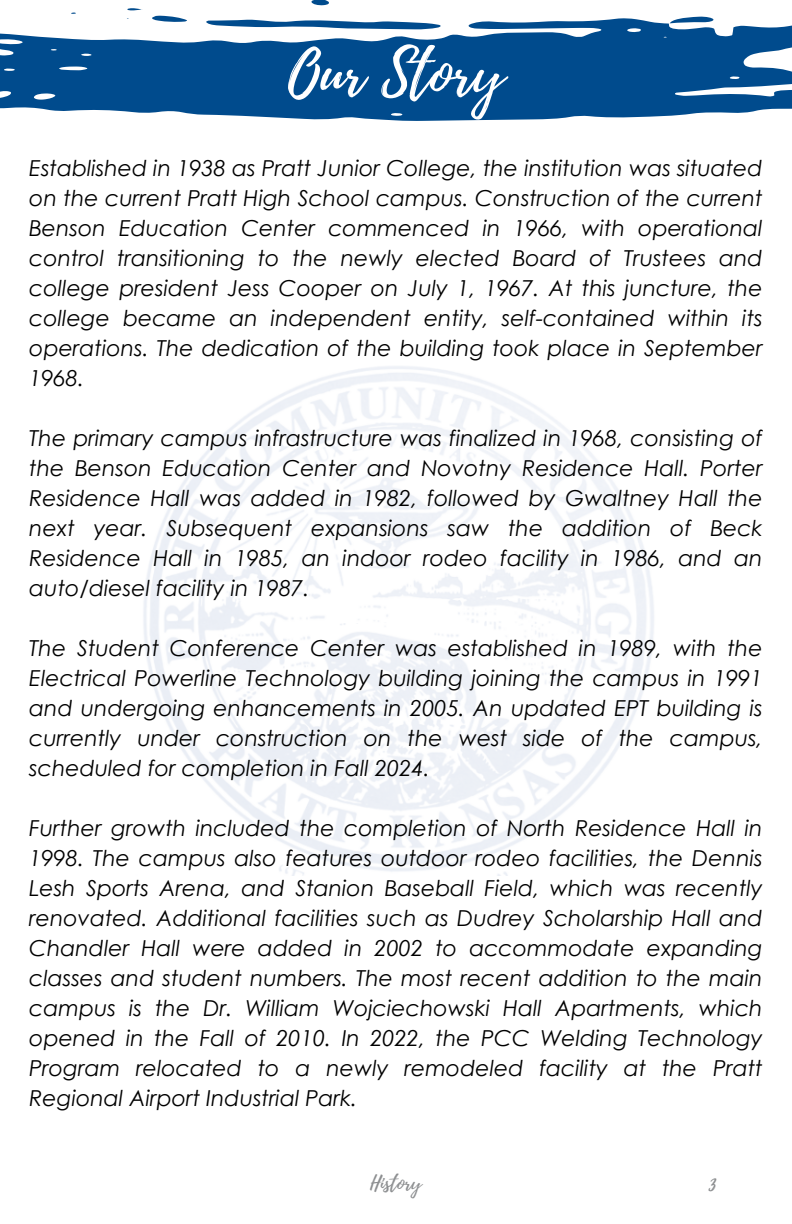
<style>
.page{position:relative;width:792px;height:1224px;background:#fff}
.page>*{position:absolute;margin:0;border:0;box-sizing:border-box;transform-origin:0 0}
.t1{font:60px "Playlist Script";color:#fff}
.t2{font:italic 22px/30px "Century Gothic";color:#000;text-align:justify}
.t3{font:20px "Playlist Script";color:#8c8e90}
</style>
<div class="page">
<svg style="left:0;top:15px;width:792px;height:106px;fill:#004b8d"></svg>
<svg style="left:206px;top:20px;width:236px;height:9px"></svg>
<svg style="left:669px;top:16px;width:45px;height:8px"></svg>
<svg style="left:152px;top:16px;width:36px;height:6px"></svg>
<svg style="left:311px;top:0;width:18px;height:6px"></svg>
<svg style="left:127px;top:8px;width:16px;height:3px"></svg>
<p class="t1" style="left:288px;top:30px;width:217px">Our Story</p>
<h1 class="t2" style="left:29px;top:152px;width:735px">Established in 1938 as Pratt Junior College, the institution was situated on the current Pratt High School campus. Construction of the current Benson Education Center commenced in 1966, with operational control transitioning to the newly elected Board of Trustees and college president Jess Cooper on July 1, 1967. At this juncture, the college became an independent entity, self-contained within its operations. The dedication of the building took place in September 1968.</h1>
<p class="t2" style="left:29px;top:422px;width:735px">The primary campus infrastructure was finalized in 1968, consisting of the Benson Education Center and Novotny Residence Hall. Porter Residence Hall was added in 1982, followed by Gwaltney Hall the next year. Subsequent expansions saw the addition of Beck Residence Hall in 1985, an indoor rodeo facility in 1986, and an auto/diesel facility in 1987.</p>
<p class="t2" style="left:29px;top:632px;width:735px">The Student Conference Center was established in 1989, with the Electrical Powerline Technology building joining the campus in 1991 and undergoing enhancements in 2005. An updated EPT building is currently under construction on the west side of the campus, scheduled for completion in Fall 2024.</p>
<p class="t2" style="left:29px;top:812px;width:735px">Further growth included the completion of North Residence Hall in 1998. The campus also features outdoor rodeo facilities, the Dennis Lesh Sports Arena, and Stanion Baseball Field, which was recently renovated. Additional facilities such as Dudrey Scholarship Hall and Chandler Hall were added in 2002 to accommodate expanding classes and student numbers. The most recent addition to the main campus is the Dr. William Wojciechowski Hall Apartments, which opened in the Fall of 2010. In 2022, the PCC Welding Technology Program relocated to a newly remodeled facility at the Pratt Regional Airport Industrial Park.</p>
<p class="t3" style="left:370px;top:1169px;width:53px">History</p>
<p class="t3" style="left:709px;top:1169px;width:9px">3</p>
</div>
